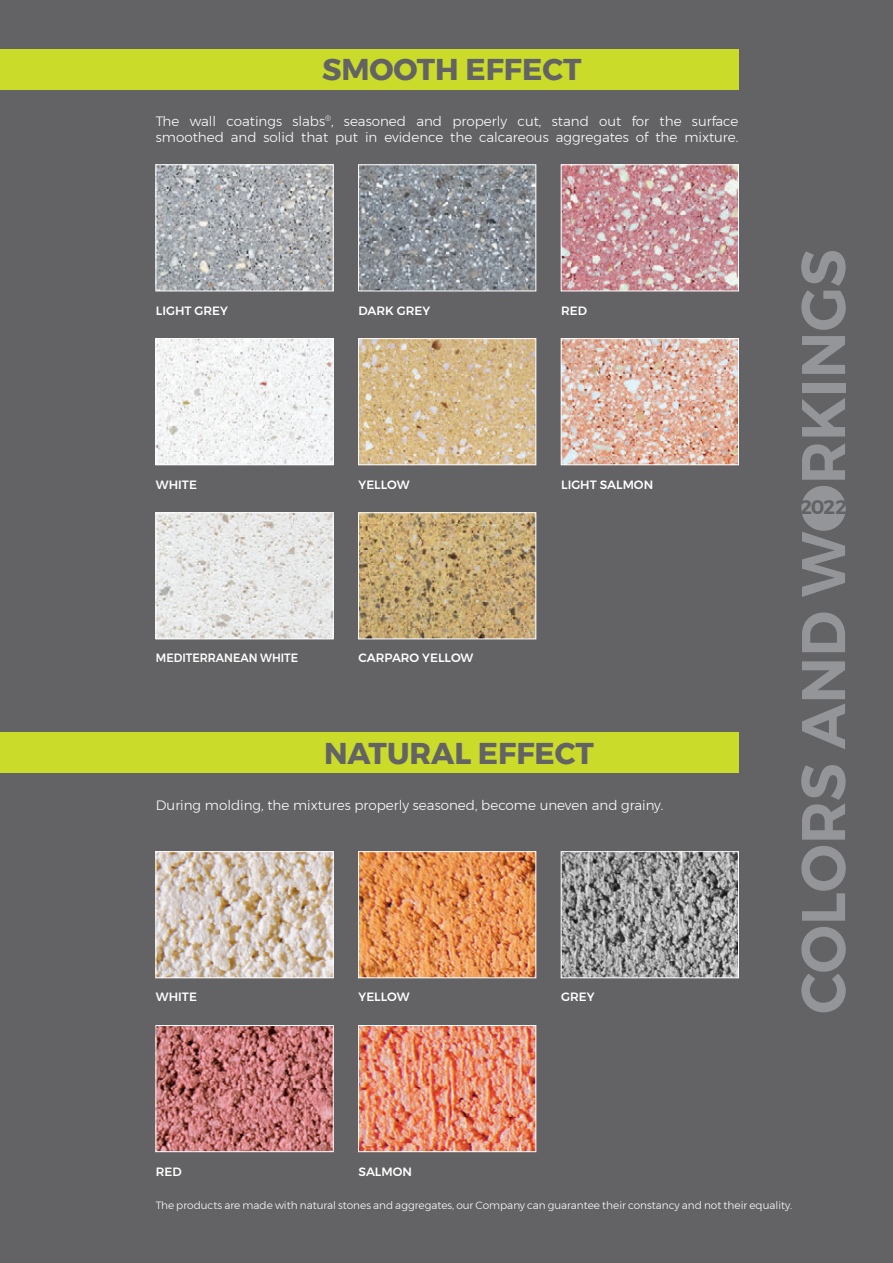
<style>
.page{position:relative;width:893px;height:1263px;background:#636366}
.page>*{position:absolute;margin:0;border:0;box-sizing:border-box;transform-origin:0 0}
.t1{font:600 61.5px "Montserrat";color:#939598}
.t2{font:700 30px "Montserrat";color:#636366}
.t3{font:600 19.5px "Montserrat";color:#636366}
.t4{font:300 13.5px/16.2px "Montserrat";color:#fff}
.t5{font:500 12px "Montserrat";color:#fff}
.t6{font:500 12px "Montserrat";color:#fff;scale:.93 1}
.t7{font:300 10.5px "Montserrat";color:#fff}
</style>
<div class="page">
<img style="left:158px;top:166px;width:174px;height:123px">
<div style="left:156px;top:164px;width:178px;height:127px;border:1px solid #fff"></div>
<img style="left:158px;top:853px;width:174px;height:123px">
<div style="left:156px;top:851px;width:178px;height:127px;border:1px solid #fff"></div>
<img style="left:360px;top:166px;width:174px;height:123px">
<div style="left:358px;top:164px;width:178px;height:127px;border:1px solid #fff"></div>
<img style="left:360px;top:853px;width:174px;height:123px">
<div style="left:358px;top:851px;width:178px;height:127px;border:1px solid #fff"></div>
<img style="left:563px;top:166px;width:174px;height:123px">
<div style="left:561px;top:164px;width:178px;height:127px;border:1px solid #fff"></div>
<img style="left:563px;top:853px;width:174px;height:123px">
<div style="left:561px;top:851px;width:178px;height:127px;border:1px solid #fff"></div>
<img style="left:158px;top:340px;width:174px;height:123px">
<div style="left:156px;top:338px;width:178px;height:127px;border:1px solid #fff"></div>
<img style="left:158px;top:1027px;width:174px;height:123px">
<div style="left:156px;top:1025px;width:178px;height:127px;border:1px solid #fff"></div>
<img style="left:360px;top:340px;width:174px;height:123px">
<div style="left:358px;top:338px;width:178px;height:127px;border:1px solid #fff"></div>
<img style="left:360px;top:1027px;width:174px;height:123px">
<div style="left:358px;top:1025px;width:178px;height:127px;border:1px solid #fff"></div>
<img style="left:563px;top:340px;width:174px;height:123px">
<div style="left:561px;top:338px;width:178px;height:127px;border:1px solid #fff"></div>
<img style="left:158px;top:514px;width:174px;height:123px">
<div style="left:156px;top:512px;width:178px;height:127px;border:1px solid #fff"></div>
<img style="left:360px;top:514px;width:174px;height:123px">
<div style="left:358px;top:512px;width:178px;height:127px;border:1px solid #fff"></div>
<div style="left:0;top:49px;width:738px;height:40px;background:#cadb2a"></div>
<div style="left:0;top:733px;width:738px;height:40px;background:#cadb2a"></div>
<div style="left:805px;top:489px;width:37px;height:37px;background:#939598;border-radius:50%"></div>
<p class="t2" style="left:322px;top:46px;width:261px">SMOOTH EFFECT</p>
<p class="t4" style="left:156px;top:113px;width:584px">The wall coatings slabs<sup>®</sup>, seasoned and properly cut, stand out for the surface smoothed and solid that put in evidence the calcareous aggregates of the mixture.</p>
<p class="t5" style="left:156px;top:301px;width:73px">LIGHT GREY</p>
<p class="t5" style="left:359px;top:301px;width:73px">DARK GREY</p>
<p class="t5" style="left:561px;top:301px;width:27px">RED</p>
<p class="t5" style="left:156px;top:475px;width:43px">WHITE</p>
<p class="t5" style="left:359px;top:475px;width:53px">YELLOW</p>
<p class="t5" style="left:561px;top:475px;width:94px">LIGHT SALMON</p>
<p class="t6" style="left:156px;top:649px;width:154px">MEDITERRANEAN WHITE</p>
<p class="t5" style="left:359px;top:649px;width:116px">CARPARO YELLOW</p>
<p class="t2" style="left:324px;top:729px;width:271px">NATURAL EFFECT</p>
<p class="t4" style="left:156px;top:796px;width:509px">During molding, the mixtures properly seasoned, become uneven and grainy.</p>
<p class="t5" style="left:156px;top:988px;width:43px">WHITE</p>
<p class="t5" style="left:359px;top:988px;width:53px">YELLOW</p>
<p class="t5" style="left:561px;top:988px;width:35px">GREY</p>
<p class="t1" style="left:774px;top:1014px;width:766px;rotate:-90deg">COLORS AND WORKINGS</p>
<p class="t3" style="left:800px;top:492px;width:48px">2022</p>
<p class="t5" style="left:156px;top:1162px;width:27px">RED</p>
<p class="t5" style="left:359px;top:1162px;width:55px">SALMON</p>
<p class="t7" style="left:156px;top:1197px;width:638px">The products are made with natural stones and aggregates, our Company can guarantee their constancy and not their equality.</p>
</div>
